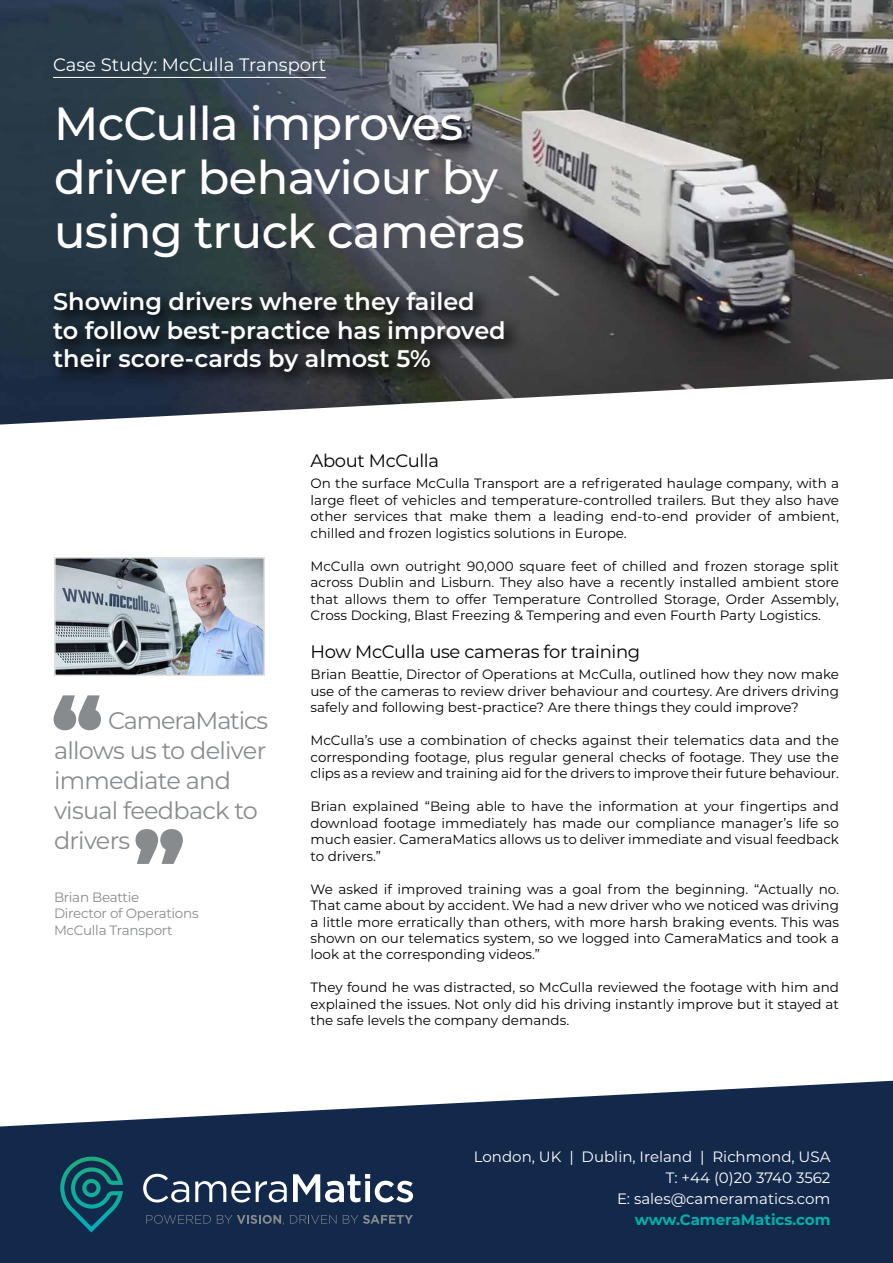
<style>
.page{position:relative;width:893px;height:1263px;background:#fff}
.page>*{position:absolute;margin:0;border:0;box-sizing:border-box;transform-origin:0 0}
.t1{font:900 85.5px "Montserrat";color:#888b8d}
.t2{font:500 46.5px/54px "Montserrat";letter-spacing:-.015em;color:#fff}
.t3{font:600 24px/28.5px "Montserrat";color:#fff}
.t4{font:24px/30px "Montserrat";letter-spacing:-.03em;color:#888b8d}
.t5{font:18px "Montserrat";letter-spacing:-.02em;color:#000}
.t6{font:18px "Montserrat";color:#fff}
.t7{font:15px/21px "Montserrat";color:#fff;text-align:right}
.t8{font:700 15px "Montserrat";color:#00b2a9}
.t9{font:13.5px/16.5px "Montserrat";color:#000;text-align:justify}
.t10{font:13.5px/16.5px "Montserrat";letter-spacing:-.02em;color:#888b8d}
</style>
<div class="page">
<img style="left:0;top:0;width:893px;height:379px">
<svg style="left:0;top:1081px;width:893px;height:182px;background:#334663"></svg>
<svg style="left:0;top:379px;width:888px;height:46px"></svg>
<div style="left:46px;top:285px;width:477px;height:106px;background:#000;opacity:.75"></div>
<img style="left:57px;top:560px;width:205px;height:113px">
<div style="left:54px;top:557px;width:211px;height:119px;border:2px solid #e1e1e1"></div>
<svg style="left:143px;top:1174px;width:46px;height:28px"></svg>
<svg style="left:195px;top:1181px;width:92px;height:21px"></svg>
<svg style="left:293px;top:1174px;width:120px;height:28px"></svg>
<svg style="left:146px;top:1215px;width:65px;height:9px"></svg>
<svg style="left:217px;top:1215px;width:67px;height:10px"></svg>
<svg style="left:290px;top:1215px;width:46px;height:9px"></svg>
<svg style="left:343px;top:1215px;width:70px;height:9px"></svg>
<svg style="left:60px;top:1156px;width:63px;height:76px;background:#125162"></svg>
<hr style="left:53px;top:77px;width:273px;height:1px;background:#fff">
<h3 class="t6" style="left:53px;top:53px;width:275px">Case Study: McCulla Transport</h3>
<h2 class="t2" style="left:54px;top:95px;width:472px">McCulla improves driver behaviour by using truck cameras</h2>
<h3 class="t3" style="left:53px;top:286px;width:454px">Showing drivers where they failed to follow best-practice has improved their score-cards by almost 5%</h3>
<h1 class="t1" style="left:52px;top:664px;width:52px">“</h1>
<h3 class="t4" style="left:54px;top:705px;width:216px;text-indent:54px">CameraMatics allows us to deliver immediate and visual feedback to drivers</h3>
<h1 class="t1" style="left:134px;top:799px;width:52px">”</h1>
<p class="t10" style="left:54px;top:888px;width:146px">Brian Beattie<br>Director of Operations</p>
<p class="t10" style="left:54px;top:921px;width:120px">McCulla Transport</p>
<h3 class="t5" style="left:310px;top:449px;width:130px">About McCulla</h3>
<p class="t9" style="left:310px;top:475px;width:530px">On the surface McCulla Transport are a refrigerated haulage company, with a large fleet of vehicles and temperature-controlled trailers. But they also have other services that make them a leading end-to-end provider of ambient, chilled and frozen logistics solutions in Europe.</p>
<p class="t9" style="left:310px;top:557px;width:530px">McCulla own outright 90,000 square feet of chilled and frozen storage split across Dublin and Lisburn. They also have a recently installed ambient store that allows them to offer Temperature Controlled Storage, Order Assembly, Cross Docking, Blast Freezing &amp; Tempering and even Fourth Party Logistics.</p>
<h3 class="t5" style="left:310px;top:639px;width:331px">How McCulla use cameras for training</h3>
<p class="t9" style="left:310px;top:665px;width:530px">Brian Beattie, Director of Operations at McCulla, outlined how they now make use of the cameras to review driver behaviour and courtesy. Are drivers driving safely and following best-practice? Are there things they could improve?</p>
<p class="t9" style="left:310px;top:731px;width:530px">McCulla’s use a combination of checks against their telematics data and the corresponding footage, plus regular general checks of footage. They use the clips as a review and training aid for the drivers to improve their future behaviour.</p>
<p class="t9" style="left:310px;top:797px;width:530px">Brian explained “Being able to have the information at your fingertips and download footage immediately has made our compliance manager’s life so much easier. CameraMatics allows us to deliver immediate and visual feedback to drivers.”</p>
<p class="t9" style="left:310px;top:880px;width:530px">We asked if improved training was a goal from the beginning. “Actually no.<br>That came about by accident. We had a new driver who we noticed was driving a little more erratically than others, with more harsh braking events. This was shown on our telematics system, so we logged into CameraMatics and took a look at the corresponding videos.”</p>
<p class="t9" style="left:310px;top:979px;width:530px">They found he was distracted, so McCulla reviewed the footage with him and explained the issues. Not only did his driving instantly improve but it stayed at the safe levels the company demands.</p>
<p class="t7" style="left:474px;top:1146px;width:358px">London, UK | Dublin, Ireland | Richmond, USA<br>T: +44 (0)20 3740 3562<br>E: sales@cameramatics.com</p>
<p class="t8" style="left:635px;top:1209px;width:197px">www.CameraMatics.com</p>
</div>
